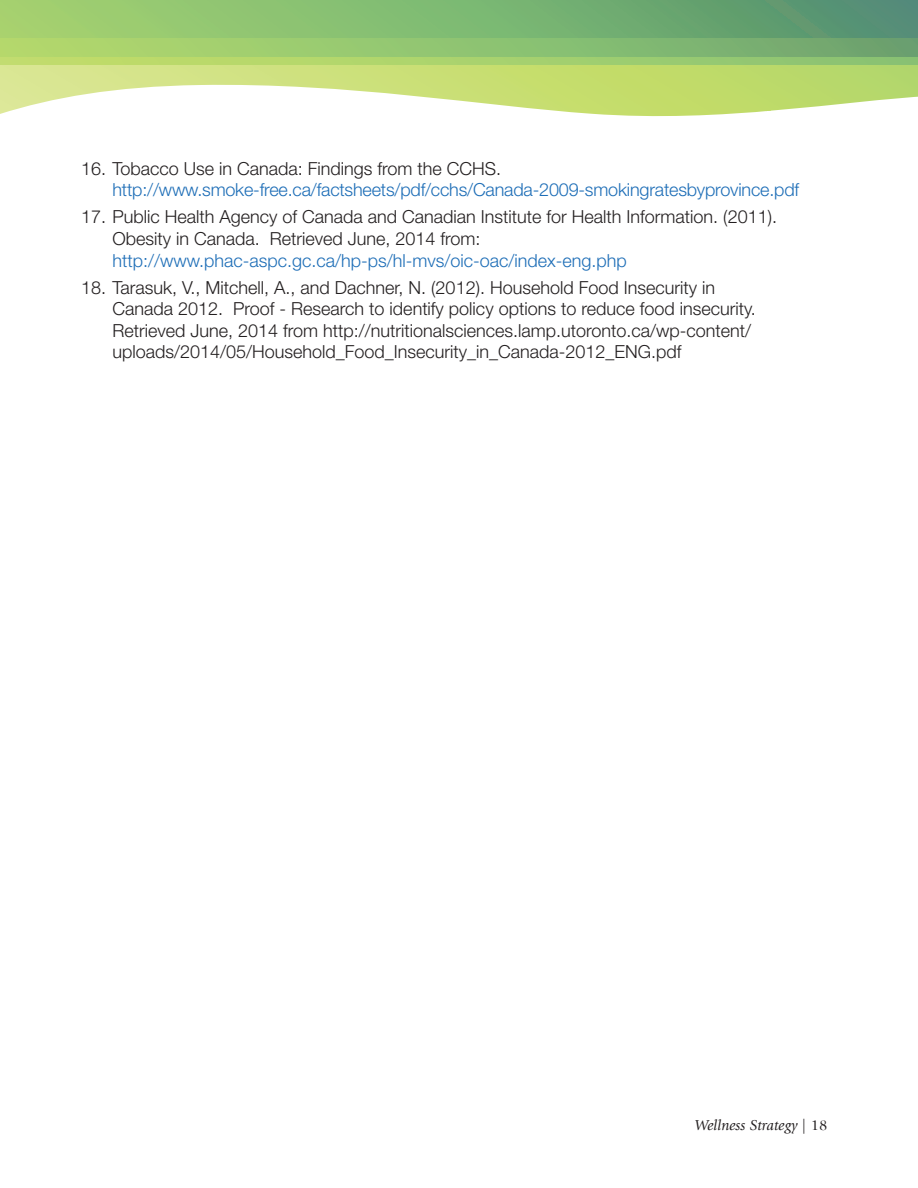
<style>
.page{position:relative;width:918px;height:1188px;background:#fff}
.page>*{position:absolute;margin:0;border:0;box-sizing:border-box;transform-origin:0 0}
.t1{font:300 18px/21.6px "Helvetica Neue LT Std";color:#231f20}
.t2{font:300 18px "Helvetica Neue LT Std";letter-spacing:-.01em;color:#1e6eb7}
.t3{font:italic 15px "Giovanni";color:#231f20}
.s1{font-style:normal}
</style>
<div class="page">
<svg style="left:0;top:64px;width:918px;height:53px"></svg>
<svg style="left:0;top:56px;width:918px;height:8px;background:#a4cf6e"></svg>
<div style="left:0;top:0;width:918px;height:56px;background:linear-gradient(to right,#b5dd6e,#6ba672)"></div>
<div style="left:0;top:0;width:918px;height:38px;background:linear-gradient(to right,#a7d870,#529273)"></div>
<p class="t1" style="left:81px;top:157px;width:418px">16. Tobacco Use in Canada: Findings from the CCHS.</p>
<p class="t2" style="left:112px;top:179px;width:688px">http://www. smoke-free. ca/factsheets/pdf/cchs/Canada-2009-smokingratesbyprovince. pdf</p>
<p class="t1" style="left:112px;top:206px;width:663px;text-indent:-32px">17. Public Health Agency of Canada and Canadian Institute for Health Information. (2011).<br>Obesity in Canada. Retrieved June, 2014 from:</p>
<p class="t2" style="left:112px;top:249px;width:516px">http://www. phac-aspc. gc. ca/hp-ps/hl-mvs/oic-oac/index-eng. php</p>
<p class="t1" style="left:112px;top:276px;width:641px;text-indent:-32px">18. Tarasuk, V. , Mitchell, A. , and Dachner, N. (2012). Household Food Insecurity in Canada 2012. Proof - Research to identify policy options to reduce food insecurity.<br>Retrieved June, 2014 from http://nutritionalsciences. lamp. utoronto. ca/wp-content/ uploads/2014/05/Household_Food_Insecurity_in_Canada-2012_ENG. pdf</p>
<p class="t3" style="left:694px;top:1117px;width:135px">Wellness Strategy | <span class="s1">18</span></p>
</div>
